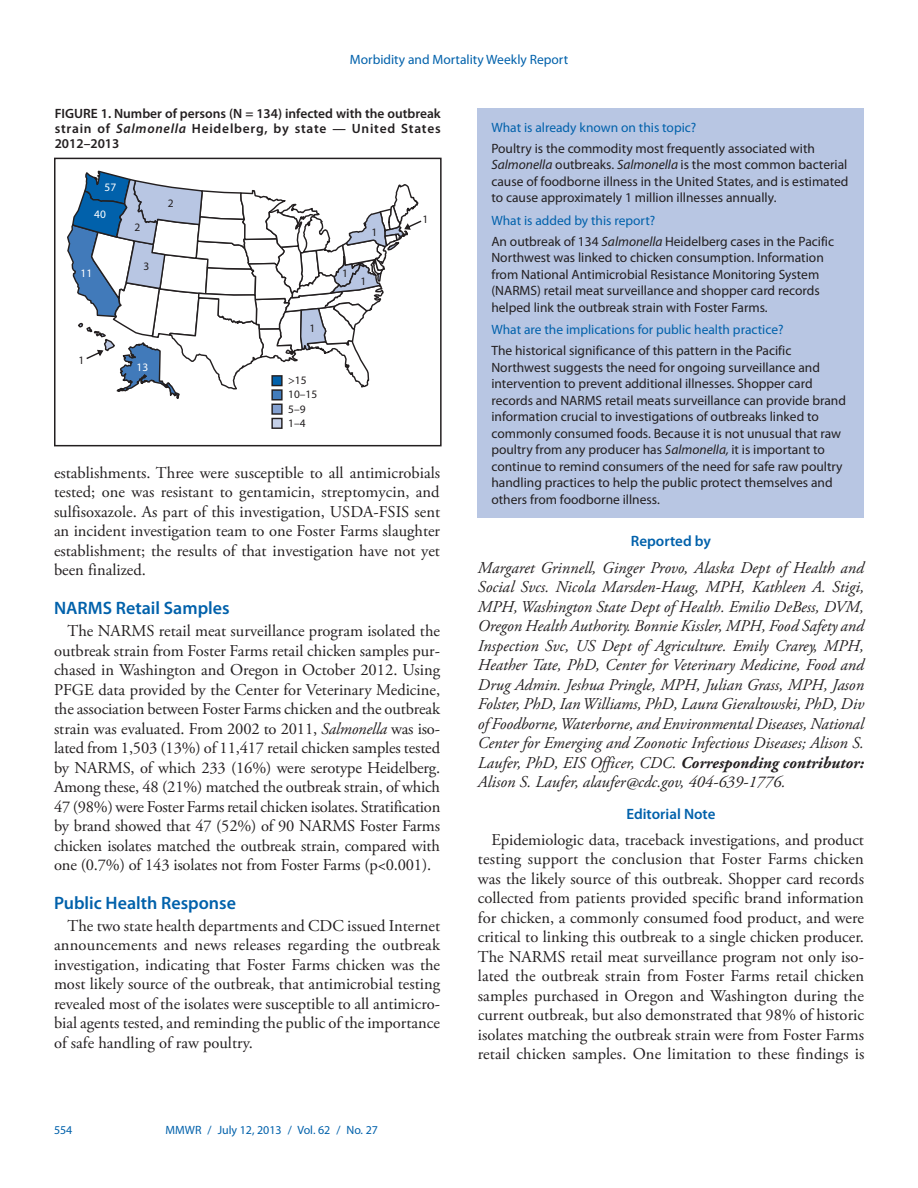
<style>
.page{position:relative;width:918px;height:1188px;background:#fff}
.page>*{position:absolute;margin:0;border:0;box-sizing:border-box;transform-origin:0 0}
.headline2{font:600 18px "Myriad Pro";color:#0161ab}
.body_copy{font:16.5px/19.5px "Adobe Garamond Pro";color:#231f20;text-align:justify}
.reported_by_text{font:italic 16.5px/19.5px "Adobe Garamond Pro";color:#231f20;text-align:justify}
.headline3{font:600 15px "Myriad Pro";color:#0161ab}
.fb_answer{font:13.5px/16.5px "Myriad Pro";color:#231f20}
.fb_question{font:13.5px "Myriad Pro";color:#0161ab}
.t1{font:600 13.5px/15px "Myriad Pro";letter-spacing:.055em;color:#231f20;text-align:justify}
.t2{font:12px "Myriad Pro";color:#0161ab}
.t3{font:11.4px/14.2px "Myriad Pro";color:#231f20}
.t4{font:11.4px "Myriad Pro";color:#fff}
.s1{font-style:italic}
.s2{font-weight:700}
</style>
<div class="page">
<div style="left:272px;top:404px;width:10px;height:10px;background:#83a0d0"></div>
<div style="left:271px;top:404px;width:12px;height:11px;border:1px solid #231f20"></div>
<div style="left:272px;top:418px;width:10px;height:10px;background:#c5d0e8"></div>
<div style="left:271px;top:418px;width:12px;height:11px;border:1px solid #231f20"></div>
<svg style="left:67px;top:170px;width:355px;height:240px"></svg>
<div style="left:54px;top:158px;width:388px;height:288px;border:2px solid #231f20"></div>
<div style="left:478px;top:108px;width:386px;height:409px;background:#b8c6e3"></div>
<p class="fb_question" style="left:350px;top:51px;width:220px">Morbidity and Mortality Weekly Report</p>
<p class="t1" style="left:55px;top:106px;width:388px">FIGURE 1. Number of persons (N = 134) infected with the outbreak strain of <span class="s1">Salmonella</span> Heidelberg, by state — United States 2012–2013</p>
<p class="t4" style="left:105px;top:180px;width:13px">57</p>
<p class="t4" style="left:94px;top:207px;width:13px">40</p>
<p class="t4" style="left:81px;top:266px;width:13px">11</p>
<p class="t3" style="left:134px;top:219px;width:7px">2</p>
<p class="t3" style="left:144px;top:259px;width:7px">3</p>
<p class="t3" style="left:168px;top:196px;width:7px">2</p>
<p class="t3" style="left:79px;top:353px;width:7px">1</p>
<p class="t4" style="left:136px;top:360px;width:13px">13</p>
<p class="t3" style="left:309px;top:321px;width:7px">1</p>
<p class="t3" style="left:288px;top:373px;width:31px">&gt;15<br>10–15<br>5–9<br>1–4</p>
<p class="t3" style="left:342px;top:266px;width:7px">1</p>
<p class="t3" style="left:371px;top:225px;width:7px">1</p>
<p class="t3" style="left:361px;top:274px;width:7px">1</p>
<p class="t3" style="left:423px;top:211px;width:7px">1</p>
<p class="body_copy" style="left:54px;top:463px;width:388px">establishments. Three were susceptible to all antimicrobials tested; one was resistant to gentamicin, streptomycin, and sulfisoxazole. As part of this investigation, USDA-FSIS sent an incident investigation team to one Foster Farms slaughter establishment; the results of that investigation have not yet been finalized.</p>
<p class="headline2" style="left:54px;top:597px;width:177px">NARMS Retail Samples</p>
<p class="body_copy" style="left:54px;top:622px;width:388px;text-indent:13px">The NARMS retail meat surveillance program isolated the outbreak strain from Foster Farms retail chicken samples pur&shy;chased in Washington and Oregon in October 2012. Using PFGE data provided by the Center for Veterinary Medicine, the association between Foster Farms chicken and the outbreak strain was evaluated. From 2002 to 2011, <span class="s1">Salmonella</span> was iso&shy;lated from 1,503 (13%) of 11,417 retail chicken samples tested by NARMS, of which 233 (16%) were serotype Heidelberg.<br>Among these, 48 (21%) matched the outbreak strain, of which 47 (98%) were Foster Farms retail chicken isolates. Stratification by brand showed that 47 (52%) of 90 NARMS Foster Farms chicken isolates matched the outbreak strain, compared with one (0.7%) of 143 isolates not from Foster Farms (p&lt;0.001).</p>
<p class="headline2" style="left:54px;top:892px;width:184px">Public Health Response</p>
<p class="body_copy" style="left:54px;top:916px;width:388px;text-indent:13px">The two state health departments and CDC issued Internet announcements and news releases regarding the outbreak investigation, indicating that Foster Farms chicken was the most likely source of the outbreak, that antimicrobial testing revealed most of the isolates were susceptible to all antimicro&shy;bial agents tested, and reminding the public of the importance of safe handling of raw poultry.</p>
<p class="t2" style="left:54px;top:1123px;width:20px">554</p>
<p class="t2" style="left:166px;top:1123px;width:214px">MMWR / July 12, 2013 / Vol. 62 / No. 27</p>
<p class="fb_question" style="left:491px;top:119px;width:206px">What is already known on this topic?</p>
<p class="fb_answer" style="left:491px;top:140px;width:359px">Poultry is the commodity most frequently associated with <span class="s1">Salmonella</span> outbreaks. <span class="s1">Salmonella</span> is the most common bacterial cause of foodborne illness in the United States, and is estimated to cause approximately 1 million illnesses annually.</p>
<p class="fb_question" style="left:491px;top:212px;width:165px">What is added by this report?</p>
<p class="fb_answer" style="left:491px;top:233px;width:344px">An outbreak of 134 <span class="s1">Salmonella</span> Heidelberg cases in the Pacific Northwest was linked to chicken consumption. Information from National Antimicrobial Resistance Monitoring System (NARMS) retail meat surveillance and shopper card records helped link the outbreak strain with Foster Farms.</p>
<p class="fb_question" style="left:491px;top:321px;width:294px">What are the implications for public health practice?</p>
<p class="fb_answer" style="left:491px;top:342px;width:356px">The historical significance of this pattern in the Pacific Northwest suggests the need for ongoing surveillance and intervention to prevent additional illnesses. Shopper card records and NARMS retail meats surveillance can provide brand information crucial to investigations of outbreaks linked to commonly consumed foods. Because it is not unusual that raw poultry from any producer has <span class="s1">Salmonella,</span> it is important to continue to remind consumers of the need for safe raw poultry handling practices to help the public protect themselves and others from foodborne illness.</p>
<p class="headline3" style="left:631px;top:532px;width:82px">Reported by</p>
<p class="reported_by_text" style="left:478px;top:558px;width:388px">Margaret Grinnell, Ginger Provo, Alaska Dept of Health and Social Svcs. Nicola Marsden-Haug, MPH, Kathleen A. Stigi, MPH, Washington State Dept of Health. Emilio DeBess, DVM, Oregon Health Authority. Bonnie Kissler, MPH, Food Safety and Inspection Svc, US Dept of Agriculture. Emily Crarey, MPH, Heather Tate, PhD, Center for Veterinary Medicine, Food and Drug Admin. Jeshua Pringle, MPH, Julian Grass, MPH, Jason Folster, PhD, Ian Williams, PhD, Laura Gieraltowski, PhD, Div of Foodborne, Waterborne, and Environmental Diseases, National Center for Emerging and Zoonotic Infectious Diseases; Alison S.<br>Laufer, PhD, EIS Officer, CDC. <span class="s2">Corresponding contributor:<br></span>Alison S. Laufer, alaufer@cdc.gov, 404-639-1776.</p>
<p class="headline3" style="left:626px;top:804px;width:91px">Editorial Note</p>
<p class="body_copy" style="left:478px;top:831px;width:388px;text-indent:13px">Epidemiologic data, traceback investigations, and product testing support the conclusion that Foster Farms chicken was the likely source of this outbreak. Shopper card records collected from patients provided specific brand information for chicken, a commonly consumed food product, and were critical to linking this outbreak to a single chicken producer.<br>The NARMS retail meat surveillance program not only iso&shy;lated the outbreak strain from Foster Farms retail chicken samples purchased in Oregon and Washington during the current outbreak, but also demonstrated that 98% of historic isolates matching the outbreak strain were from Foster Farms retail chicken samples. One limitation to these findings is</p>
</div>
